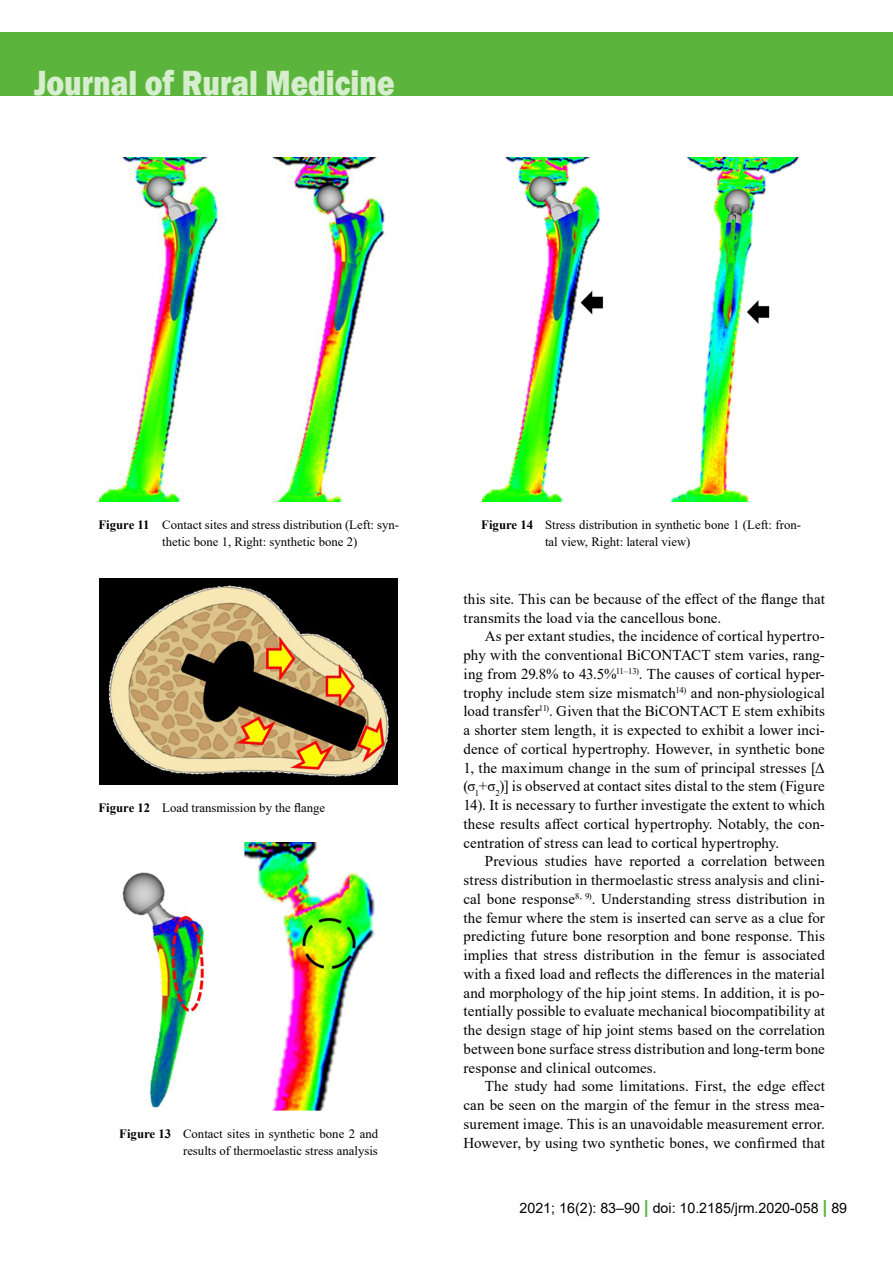
<style>
.page{position:relative;width:893px;height:1263px;background:#fff}
.page>*{position:absolute;margin:0;border:0;box-sizing:border-box;transform-origin:0 0}
.t1{font:800 36px "Franklin Gothic";color:#d6edce;scale:.83 1}
.t2{font:15px/18.8px "Times New Roman";letter-spacing:.005em;color:#000;text-align:justify}
.t3{font:14.25px "Arial";color:#000}
.t4{font:12.75px/17.2px "Times New Roman";color:#000}
.s1{font-weight:700}
.s2{font-weight:700;font-size:18px;color:#5bb53c}
</style>
<div class="page">
<div style="left:0;top:32px;width:893px;height:64px;background:#5bb53c"></div>
<img style="left:100px;top:157px;width:285px;height:344px">
<img style="left:100px;top:578px;width:298px;height:206px">
<img style="left:122px;top:842px;width:255px;height:268px">
<img style="left:483px;top:157px;width:316px;height:345px">
<h1 class="t1" style="left:34px;top:59px;width:436px">Journal of Rural Medicine</h1>
<p class="t4" style="left:162px;top:516px;width:238px;text-indent:-64px"><span class="s1">Figure 11</span> Contact sites and stress distribution (Left: syn&shy;thetic bone 1, Right: synthetic bone 2)</p>
<p class="t4" style="left:98px;top:798px;width:228px"><span class="s1">Figure 12</span> Load transmission by the flange</p>
<p class="t4" style="left:119px;top:1124px;width:260px;text-align:right"><span class="s1">Figure 13</span> Contact sites in synthetic bone 2 and results of thermoelastic stress analysis</p>
<p class="t4" style="left:545px;top:516px;width:257px;text-indent:-64px"><span class="s1">Figure 14</span> Stress distribution in synthetic bone 1 (Left: fron&shy;tal view, Right: lateral view)</p>
<p class="t2" style="left:463px;top:589px;width:363px">this site. This can be because of the effect of the flange that transmits the load via the cancellous bone.</p>
<p class="t2" style="left:463px;top:626px;width:363px;text-indent:21px">As per extant studies, the incidence of cortical hypertro&shy;phy with the conventional BiCONTACT stem varies, rang&shy;ing from 29.8% to 43.5%<sup>11–13)</sup>. The causes of cortical hyper&shy;trophy include stem size mismatch<sup>14)</sup> and non-physiological load transfer<sup>11)</sup>. Given that the BiCONTACT E stem exhibits a shorter stem length, it is expected to exhibit a lower inci&shy;dence of cortical hypertrophy. However, in synthetic bone 1, the maximum change in the sum of principal stresses [Δ (σ<sub>1</sub>+σ<sub>2</sub>)] is observed at contact sites distal to the stem (Figure 14). It is necessary to further investigate the extent to which these results affect cortical hypertrophy. Notably, the con&shy;centration of stress can lead to cortical hypertrophy.</p>
<p class="t2" style="left:463px;top:851px;width:363px;text-indent:21px">Previous studies have reported a correlation between stress distribution in thermoelastic stress analysis and clini&shy;cal bone response<sup>8,</sup> <sup>9)</sup>. Understanding stress distribution in the femur where the stem is inserted can serve as a clue for predicting future bone resorption and bone response. This implies that stress distribution in the femur is associated with a fixed load and reflects the differences in the material and morphology of the hip joint stems. In addition, it is po&shy;tentially possible to evaluate mechanical biocompatibility at the design stage of hip joint stems based on the correlation between bone surface stress distribution and long-term bone response and clinical outcomes.</p>
<p class="t2" style="left:463px;top:1076px;width:363px;text-indent:21px">The study had some limitations. First, the edge effect can be seen on the margin of the femur in the stress mea&shy;surement image. This is an unavoidable measurement error.<br>However, by using two synthetic bones, we confirmed that</p>
<p class="t3" style="left:519px;top:1198px;width:329px">2021; 16(2): 83–90 <span class="s2">|</span> doi: 10.2185/jrm.2020-058 <span class="s2">|</span> 89</p>
</div>
